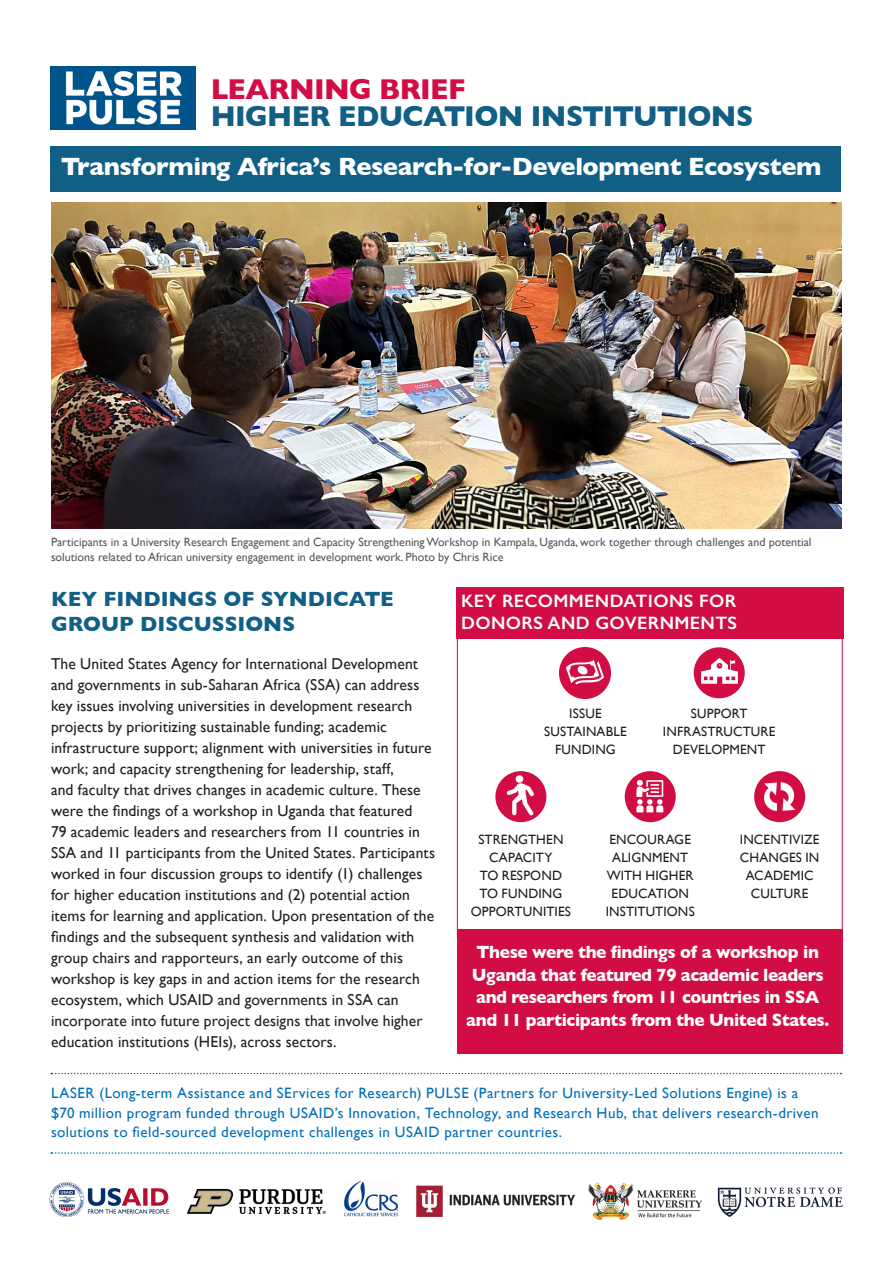
<style>
.page{position:relative;width:893px;height:1263px;background:#fff}
.page>*{position:absolute;margin:0;border:0;box-sizing:border-box;transform-origin:0 0}
.Small_head_Gotham{font:700 29.25px/27px "Gill Sans";letter-spacing:-.025em;color:#125f86}
.Small_head_Gotham-2{font:700 25.5px "Gill Sans";letter-spacing:-.02em;color:#fff}
.Subhead_Gotham{font:700 21px/25.2px "Gill Sans";color:#125f86}
.Red_highlight_box{font:700 18px/22.5px "Gill Sans";letter-spacing:-.02em;color:#fff;text-align:center;scale:.95 1}
.Key_Takeaways{font:600 18px/22.5px "Gill Sans";letter-spacing:.02em;color:#fff}
.Body_1{font:15.75px/21px "Gill Sans";letter-spacing:.005em;color:#231f20}
.Body_1-2{font:15px/19.5px "Gill Sans";letter-spacing:.03em;color:#006fb9}
.Body_1-3{font:13.5px/18px "Gill Sans";letter-spacing:.01em;color:#231f20;text-align:center}
.t1{font:12px/15px "Gill Sans";color:#57585a}
.s1{color:#d20d44}
</style>
<div class="page">
<div style="left:50px;top:146px;width:791px;height:45px;background:#125f86"></div>
<svg style="left:51px;top:1073px;width:790px;height:1px"></svg>
<svg style="left:51px;top:1152px;width:790px;height:2px"></svg>
<img style="left:50px;top:66px;width:145px;height:64px">
<img style="left:49px;top:1180px;width:794px;height:40px">
<div style="left:457px;top:587px;width:387px;height:51px;background:#d20d44"></div>
<div style="left:457px;top:929px;width:386px;height:124px;background:#d20d44"></div>
<img style="left:560px;top:647px;width:51px;height:51px">
<div style="left:694px;top:647px;width:51px;height:51px;background:#d20d44;border-radius:50%"></div>
<img style="left:698px;top:652px;width:42px;height:32px">
<div style="left:495px;top:771px;width:51px;height:51px;background:#d20d44;border-radius:50%"></div>
<img style="left:506px;top:772px;width:29px;height:44px">
<div style="left:625px;top:771px;width:51px;height:51px;background:#d20d44;border-radius:50%"></div>
<img style="left:636px;top:779px;width:28px;height:34px">
<div style="left:754px;top:771px;width:51px;height:51px;background:#d20d44;border-radius:50%"></div>
<svg style="left:764px;top:782px;width:31px;height:29px"></svg>
<img style="left:51px;top:203px;width:790px;height:325px">
<p class="Small_head_Gotham" style="left:211px;top:74px;width:544px"><span class="s1">LEARNING BRIEF<br></span>HIGHER EDUCATION INSTITUTIONS</p>
<p class="Small_head_Gotham-2" style="left:61px;top:146px;width:762px">Transforming Africa’s Research-for-Development Ecosystem</p>
<p class="t1" style="left:51px;top:534px;width:762px">Participants in a University Research Engagement and Capacity Strengthening Workshop in Kampala, Uganda, work together through challenges and potential solutions related to African university engagement in development work. Photo by Chris Rice</p>
<p class="Subhead_Gotham" style="left:51px;top:585px;width:344px">KEY FINDINGS OF SYNDICATE<br>GROUP DISCUSSIONS</p>
<p class="Body_1" style="left:51px;top:653px;width:386px">The United States Agency for International Development and governments in sub-Saharan Africa (SSA) can address key issues involving universities in development research projects by prioritizing sustainable funding; academic infrastructure support; alignment with universities in future work; and capacity strengthening for leadership, staff,<br>and faculty that drives changes in academic culture. These were the findings of a workshop in Uganda that featured<br>79 academic leaders and researchers from 11 countries in SSA and 11 participants from the United States. Participants worked in four discussion groups to identify (1) challenges for higher education institutions and (2) potential action items for learning and application. Upon presentation of the findings and the subsequent synthesis and validation with group chairs and rapporteurs, an early outcome of this workshop is key gaps in and action items for the research ecosystem, which USAID and governments in SSA can incorporate into future project designs that involve higher education institutions (HEIs), across sectors.</p>
<p class="Key_Takeaways" style="left:461px;top:589px;width:277px">KEY RECOMMENDATIONS FOR<br>DONORS AND GOVERNMENTS</p>
<p class="Body_1-3" style="left:544px;top:704px;width:84px">ISSUE<br>SUSTAINABLE<br>FUNDING</p>
<p class="Body_1-3" style="left:663px;top:704px;width:114px">SUPPORT<br>INFRASTRUCTURE<br>DEVELOPMENT</p>
<p class="Body_1-3" style="left:471px;top:830px;width:102px">STRENGTHEN<br>CAPACITY<br>TO RESPOND<br>TO FUNDING<br>OPPORTUNITIES</p>
<p class="Body_1-3" style="left:606px;top:830px;width:91px">ENCOURAGE<br>ALIGNMENT<br>WITH HIGHER<br>EDUCATION<br>INSTITUTIONS</p>
<p class="Body_1-3" style="left:740px;top:830px;width:81px">INCENTIVIZE<br>CHANGES IN<br>ACADEMIC<br>CULTURE</p>
<p class="Red_highlight_box" style="left:466px;top:940px;width:384px">These were the findings of a workshop in Uganda that featured 79 academic leaders and researchers from 11 countries in SSA and 11 participants from the United States.</p>
<p class="Body_1-2" style="left:51px;top:1083px;width:769px">LASER (Long-term Assistance and SErvices for Research) PULSE (Partners for University-Led Solutions Engine) is a $70 million program funded through USAID’s Innovation, Technology, and Research Hub, that delivers research-driven solutions to field-sourced development challenges in USAID partner countries.</p>
</div>
